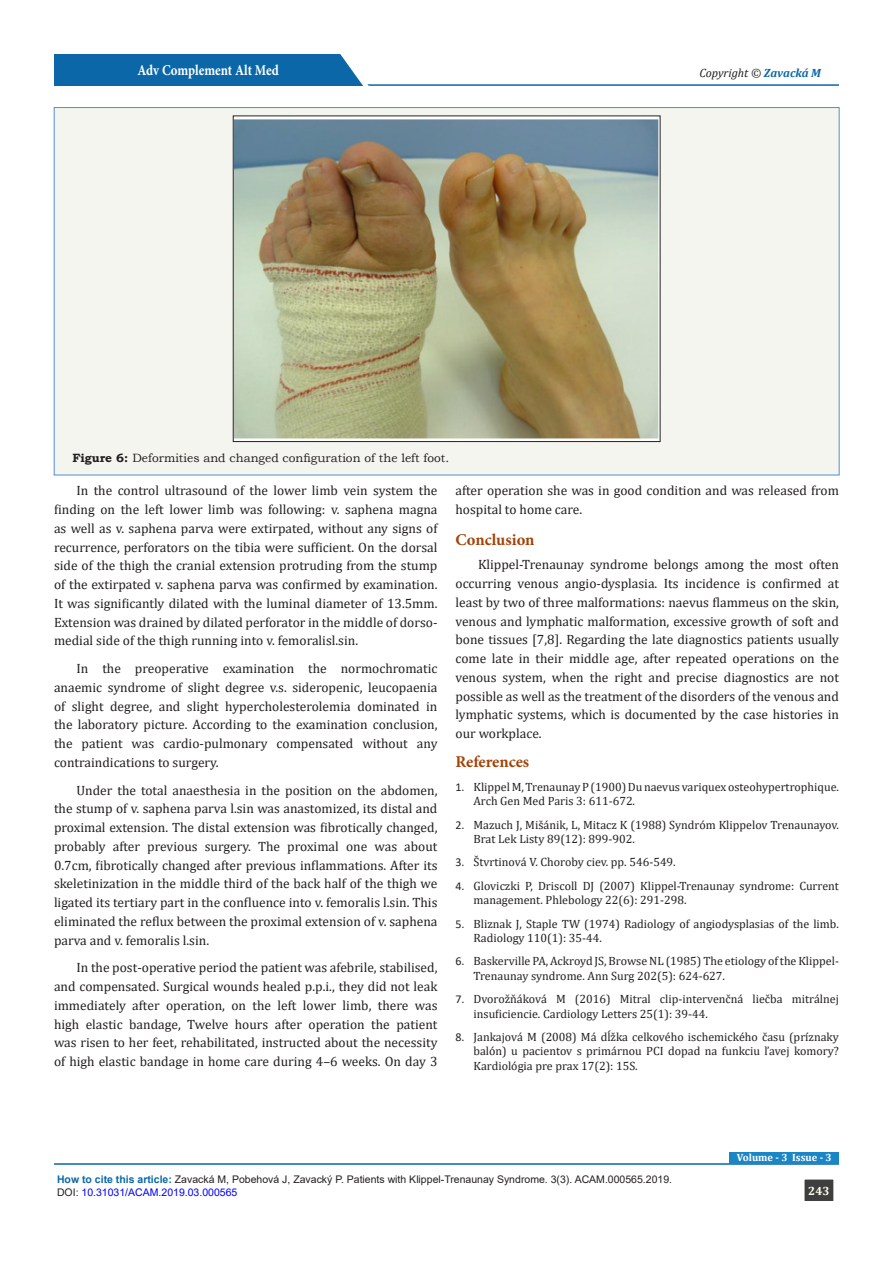
<style>
.page{position:relative;width:893px;height:1263px;background:#fff}
.page>*{position:absolute;margin:0;border:0;box-sizing:border-box;transform-origin:0 0}
.t1{font:700 16.5px "Minion Pro";letter-spacing:-.005em;color:#a14307}
.t2{font:700 15px "Minion Pro";letter-spacing:-.005em;color:#fff;scale:.86 1}
.t3{font:13.5px/18.8px "Cambria";color:#231f20;text-align:justify}
.t4{font:12px/14.4px "Cambria";color:#231f20}
.t5{font:12px "Bookman Old Style";color:#231f20}
.t6{font:italic 12px "Cambria";color:#231f20}
.t7{font:700 12px "Cambria";color:#fffdee}
.t8{font:10.5px/13.5px "Arial";color:#231f20}
.t9{font:700 10.5px "Cambria";color:#fff}
.s1{font-weight:700;color:#0b67a8}
.s2{font-weight:700}
.s3{font-family:"Calibri"}
.s4{color:#00f}
</style>
<div class="page">
<hr style="left:206px;top:84px;width:633px;height:2px;background:#0b67a8">
<div style="left:54px;top:54px;width:308px;height:32px;background:#0b67a8"></div>
<svg style="left:340px;top:54px;width:34px;height:32px"></svg>
<hr style="left:54px;top:1163px;width:785px;height:2px;background:#0b67a8">
<div style="left:804px;top:1179px;width:30px;height:22px;background:#3e3e3f"></div>
<div style="left:804px;top:1179px;width:30px;height:23px;border:1px solid #fff"></div>
<div style="left:730px;top:1152px;width:109px;height:12px;background:#1b86c6"></div>
<div style="left:54px;top:108px;width:785px;height:367px;background:#f5f5f0"></div>
<img style="left:235px;top:118px;width:423px;height:322px">
<div style="left:233px;top:116px;width:427px;height:326px;border:1px solid #231f20"></div>
<p class="t2" style="left:137px;top:60px;width:166px">Adv Complement Alt Med</p>
<p class="t6" style="left:699px;top:65px;width:123px">Copyright © <span class="s1">Zavacká M</span></p>
<p class="t5" style="left:72px;top:450px;width:378px"><span class="s2">Figure 6:</span> Deformities and changed configuration of the left foot.</p>
<p class="t3" style="left:54px;top:481px;width:385px;text-indent:22px">In the control ultrasound of the lower limb vein system the finding on the left lower limb was following: v. saphena magna as well as v. saphena parva were extirpated, without any signs of recurrence, perforators on the tibia were sufficient. On the dorsal side of the thigh the cranial extension protruding from the stump of the extirpated v. saphena parva was confirmed by examination.<br>It was significantly dilated with the luminal diameter of 13.5mm.<br>Extension was drained by dilated perforator in the middle of dorso&shy;medial side of the thigh running into v. femoralisl.sin.</p>
<p class="t3" style="left:54px;top:659px;width:385px;text-indent:22px">In the preoperative examination the normochromatic anaemic syndrome of slight degree v.s. sideropenic, leucopaenia of slight degree, and slight hypercholesterolemia dominated in the laboratory picture. According to the examination conclusion, the patient was cardio-pulmonary compensated without any contraindications to surgery.</p>
<p class="t3" style="left:54px;top:780px;width:385px;text-indent:22px">Under the total anaesthesia in the position on the abdomen, the stump of v. saphena parva l.sin was anastomized, its distal and proximal extension. The distal extension was fibrotically changed, probably after previous surgery. The proximal one was about 0.7cm, fibrotically changed after previous inflammations. After its skeletinization in the middle third of the back half of the thigh we ligated its tertiary part in the confluence into v. femoralis l.sin. This eliminated the reflux between the proximal extension of v. saphena parva and v. femoralis l.sin.</p>
<p class="t3" style="left:54px;top:958px;width:385px;text-indent:22px">In the post-operative period the patient was afebrile, stabilised, and compensated. Surgical wounds healed p.p.i., they did not leak immediately after operation, on the left lower limb, there was high elastic bandage, Twelve hours after operation the patient was risen to her feet, rehabilitated, instructed about the necessity of high elastic bandage in home care during 4–6 weeks. On day 3</p>
<p class="t3" style="left:455px;top:481px;width:385px">after operation she was in good condition and was released from hospital to home care.</p>
<p class="t1" style="left:455px;top:528px;width:81px">Conclusion</p>
<p class="t3" style="left:455px;top:555px;width:385px;text-indent:22px">Klippel-Trenaunay syndrome belongs among the most often occurring venous angio-dysplasia. Its incidence is confirmed at least by two of three malformations: naevus flammeus on the skin, venous and lymphatic malformation, excessive growth of soft and bone tissues [7,8]. Regarding the late diagnostics patients usually come late in their middle age, after repeated operations on the venous system, when the right and precise diagnostics are not possible as well as the treatment of the disorders of the venous and lymphatic systems, which is documented by the case histories in our workplace.</p>
<p class="t1" style="left:455px;top:750px;width:75px">References</p>
<p class="t4" style="left:473px;top:779px;width:367px;text-indent:-18px"><span class="s3">1.</span> Klippel M, Trenaunay P (1900) Du naevus variquex osteohypertrophique.<br>Arch Gen Med Paris 3: 611-672.</p>
<p class="t4" style="left:473px;top:817px;width:367px;text-indent:-18px"><span class="s3">2.</span> Mazuch J, Mišánik, L, Mitacz K (1988) Syndróm Klippelov Trenaunayov.<br>Brat Lek Listy 89(12): 899-902.</p>
<p class="t4" style="left:455px;top:855px;width:222px"><span class="s3">3.</span> Štvrtinová V. Choroby ciev. pp. 546-549.</p>
<p class="t4" style="left:473px;top:878px;width:367px;text-indent:-18px"><span class="s3">4.</span> Gloviczki P, Driscoll DJ (2007) Klippel-Trenaunay syndrome: Current management. Phlebology 22(6): 291-298.</p>
<p class="t4" style="left:473px;top:916px;width:367px;text-indent:-18px"><span class="s3">5.</span> Bliznak J, Staple TW (1974) Radiology of angiodysplasias of the limb.<br>Radiology 110(1): 35-44.</p>
<p class="t4" style="left:473px;top:954px;width:367px;text-indent:-18px"><span class="s3">6.</span> Baskerville PA, Ackroyd JS, Browse NL (1985) The etiology of the Klippel-<br>Trenaunay syndrome. Ann Surg 202(5): 624-627.</p>
<p class="t4" style="left:473px;top:992px;width:367px;text-indent:-18px"><span class="s3">7.</span> Dvorožňáková M (2016) Mitral clip-intervenčná liečba mitrálnej insuficiencie. Cardiology Letters 25(1): 39-44.</p>
<p class="t4" style="left:473px;top:1030px;width:367px;text-align:justify;text-indent:-18px"><span class="s3">8.</span> Jankajová M (2008) Má dĺžka celkového ischemického času (príznaky balón) u pacientov s primárnou PCI dopad na funkciu ľavej komory?<br>Kardiológia pre prax 17(2): 15S.</p>
<p class="t8" style="left:57px;top:1172px;width:617px"><span class="s1">How to cite this article:</span> Zavacká M, Pobehová J, Zavacký P. Patients with Klippel-Trenaunay Syndrome. 3(3). ACAM.000565.2019.<br>DOI: <span class="s4">10.31031/ACAM.2019.03.000565</span></p>
<p class="t9" style="left:737px;top:1150px;width:96px">Volume - 3 Issue - 3</p>
<p class="t7" style="left:808px;top:1182px;width:23px">243</p>
</div>
